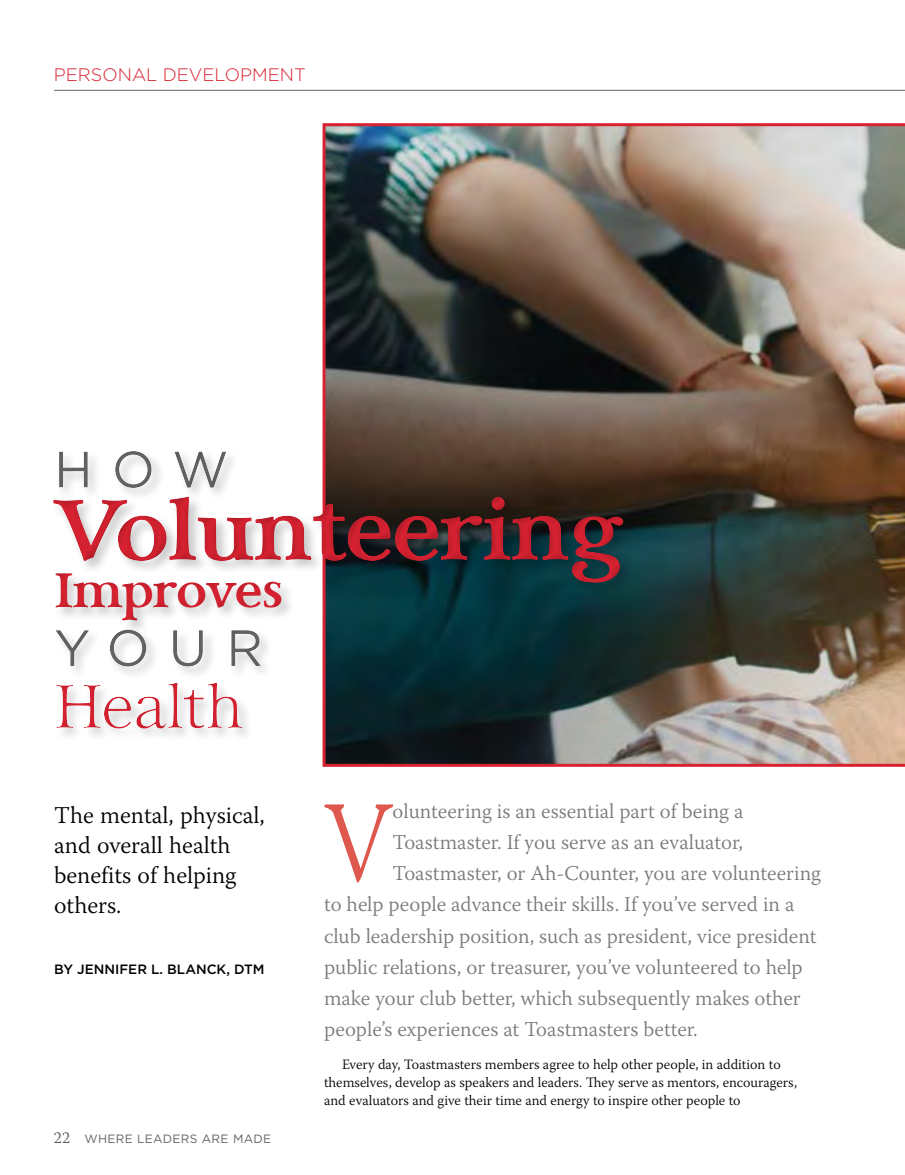
<style>
.page{position:relative;width:905px;height:1175px;background:#fff}
.page>*{position:absolute;margin:0;border:0;box-sizing:border-box;transform-origin:0 0}
.t1{font:300 115.2px "Warnock Pro";color:#df584e;scale:.87 1}
.t2{font:700 84px "Carrig";color:#d82231}
.t3{font:60px "Carrig Display";color:#d82231}
.t4{font:51px "Gotham";letter-spacing:.37em;color:#636466}
.t5{font:700 48px "Carrig";letter-spacing:-.02em;color:#d82231}
.t6{font:300 24px/30px "Warnock Pro";color:#000}
.t7{font:300 21px "Warnock Pro";color:#797a7d}
.t8{font:300 18px "Gotham";color:#d82231}
.t9{font:300 14.25px/18px "Warnock Pro";color:#000}
.t10{font:500 13.5px "Gotham";color:#000}
.t11{font:12px "Gotham";letter-spacing:.02em;color:#636466}
.s1{font-family:"Warnock Pro";font-weight:300;font-size:16.5px;color:#58595b}
</style>
<div class="page">
<hr style="left:54px;top:90px;width:850px;height:1px;background:#636466">
<img style="left:322px;top:123px;width:582px;height:643px">
<div style="left:43px;top:440px;width:590px;height:299px;background:#000;opacity:.34"></div>
<p class="t8" style="left:54px;top:63px;width:253px">PERSONAL DEVELOPMENT</p>
<h3 class="t4" style="left:54px;top:436px;width:176px">HOW</h3>
<h2 class="t2" style="left:54px;top:481px;width:571px">Volunteering</h2>
<h3 class="t5" style="left:54px;top:562px;width:231px">Improves</h3>
<h3 class="t4" style="left:54px;top:615px;width:210px">YOUR</h3>
<h3 class="t3" style="left:54px;top:673px;width:191px">Health</h3>
<p class="t6" style="left:54px;top:799px;width:212px">The mental, physical, and overall health benefits of helping others.</p>
<p class="t10" style="left:54px;top:960px;width:212px">BY JENNIFER L. BLANCK, DTM</p>
<p class="t11" style="left:54px;top:1131px;width:219px"><span class="s1">22</span> WHERE LEADERS ARE MADE</p>
<h1 class="t1" style="left:323px;top:773px;width:81px">V</h1>
<p class="t7" style="left:392px;top:798px;width:352px">olunteering is an essential part of being a</p>
<p class="t7" style="left:392px;top:829px;width:352px">Toastmaster. If you serve as an evaluator,</p>
<p class="t7" style="left:392px;top:860px;width:430px">Toastmaster, or Ah-Counter, you are volunteering</p>
<p class="t7" style="left:324px;top:892px;width:472px">to help people advance their skills. If you’ve served in a</p>
<p class="t7" style="left:324px;top:923px;width:494px">club leadership position, such as president, vice president</p>
<p class="t7" style="left:324px;top:954px;width:480px">public relations, or treasurer, you’ve volunteered to help</p>
<p class="t7" style="left:324px;top:985px;width:478px">make your club better, which subsequently makes other</p>
<p class="t7" style="left:324px;top:1016px;width:375px">people’s experiences at Toastmasters better.</p>
<p class="t9" style="left:324px;top:1054px;width:474px;text-indent:18px">Every day, Toastmasters members agree to help other people, in addition to themselves, develop as speakers and leaders. They serve as mentors, encouragers, and evaluators and give their time and energy to inspire other people to</p>
</div>
